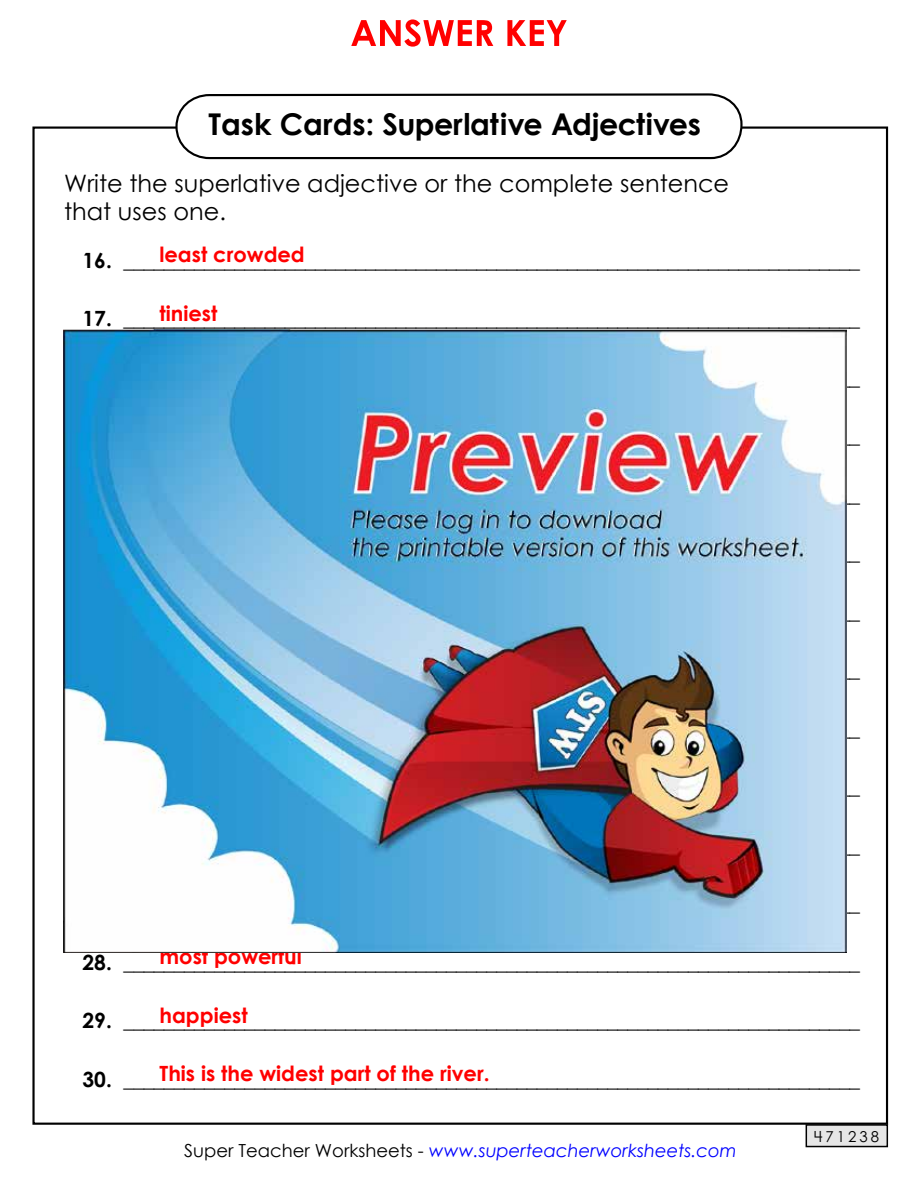
<style>
.page{position:relative;width:918px;height:1188px;background:#fff}
.page>*{position:absolute;margin:0;border:0;box-sizing:border-box;transform-origin:0 0}
.t1{font:700 30px "Century Gothic 2";color:#000}
.t2{font:24px/28.8px "Century Gothic 2";color:#000}
.t3{font:21px "Century STW3";color:#000}
.t4{font:700 21px "Century STW4";color:#f00}
.t5{font:italic 18px "Century Gothic 2";color:#00f}
.t6{font:15px "Century STW4";letter-spacing:.2em;color:#000}
.s1{font-family:"Century Gothic 2";font-weight:700}
.s2{font-style:normal;color:#000}
</style>
<div class="page">
<div style="left:806px;top:1124px;width:82px;height:23px;background:#e6e6e6;border:2px solid #000"></div>
<svg style="left:351px;top:19px;width:142px;height:28px"></svg>
<svg style="left:507px;top:20px;width:60px;height:26px"></svg>
<svg style="left:174px;top:93px;width:570px;height:67px"></svg>
<img style="left:63px;top:329px;width:783px;height:624px">
<h1 class="t1" style="left:209px;top:101px;width:494px">Task Cards: Superlative Adjectives</h1>
<p class="t2" style="left:64px;top:168px;width:667px">Write the superlative adjective or the complete sentence that uses one.</p>
<p class="t4" style="left:160px;top:239px;width:147px">least crowded</p>
<p class="t3" style="left:83px;top:245px;width:779px"><span class="s1">16.</span> _________________________________________________________________________</p>
<p class="t4" style="left:160px;top:297px;width:59px">tiniest</p>
<p class="t3" style="left:83px;top:304px;width:779px"><span class="s1">17.</span> _________________________________________________________________________</p>
<p class="t4" style="left:160px;top:941px;width:144px">most powerful</p>
<p class="t4" style="left:160px;top:999px;width:90px">happiest</p>
<p class="t4" style="left:160px;top:1058px;width:332px">This is the widest part of the river.</p>
<p class="t3" style="left:83px;top:947px;width:779px"><span class="s1">28.</span> _________________________________________________________________________</p>
<p class="t3" style="left:83px;top:1006px;width:779px"><span class="s1">29.</span> _________________________________________________________________________</p>
<p class="t3" style="left:83px;top:1064px;width:779px"><span class="s1">30.</span> _________________________________________________________________________</p>
<p class="t5" style="left:184px;top:1138px;width:554px"><span class="s2">Super Teacher Worksheets -</span> www.superteacherworksheets.com</p>
<p class="t6" style="left:814px;top:1126px;width:66px">471238</p>
</div>
